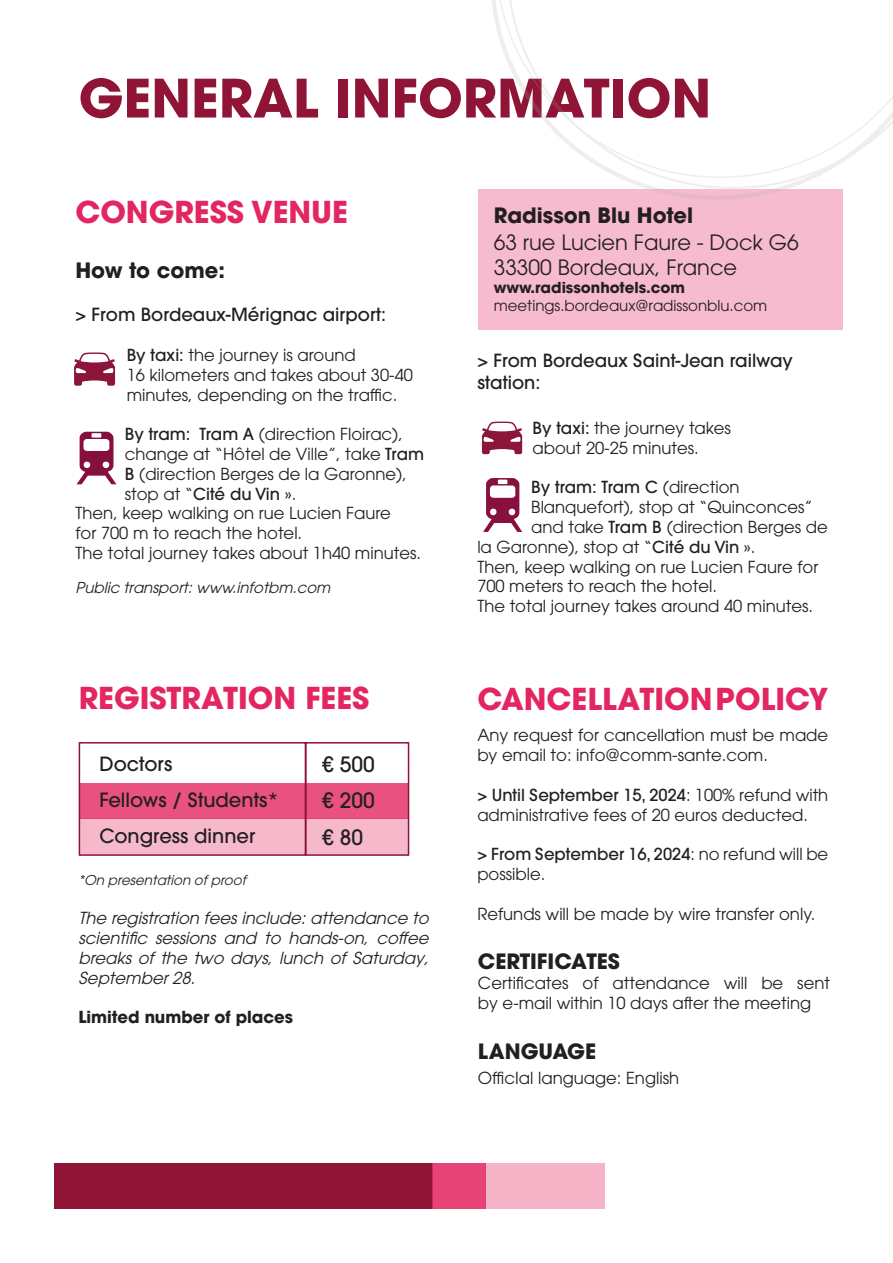
<style>
.page{position:relative;width:893px;height:1263px;background:#fff}
.page>*{position:absolute;margin:0;border:0;box-sizing:border-box;transform-origin:0 0}
.t1{font:700 52.5px "ITC Avant Garde Pro";color:#8f1436}
.t2{font:700 30px "ITC Avant Garde Pro";color:#e32661}
.t3{font:700 21px "ITC Avant Garde Pro";color:#231f20}
.t4{font:21px "ITC Avant Garde Pro";color:#231f20}
.t5{font:500 21px/36px "ITC Avant Garde Pro";color:#231f20}
.t6{font:500 19.5px "ITC Avant Garde Pro";color:#231f20}
.t7{font:500 18px/21.6px "ITC Avant Garde Pro";color:#231f20}
.t8{font:16.5px/19.8px "ITC Avant Garde Pro";color:#231f20}
.t9{font:italic 16.5px/19.8px "ITC Avant Garde Pro";color:#231f20;text-align:justify}
.t10{font:500 16.5px "ITC Avant Garde Pro";color:#231f20}
.t11{font:700 16.5px "ITC Avant Garde Pro";color:#231f20}
.t12{font:15px "ITC Avant Garde Pro";color:#231f20}
.t13{font:italic 15px "ITC Avant Garde Pro";color:#231f20}
.t14{font:700 15px "ITC Avant Garde Pro";color:#231f20}
.t15{font:italic 13.5px "ITC Avant Garde Pro";color:#231f20}
.s1{font-weight:500}
.s2{font-weight:400}
</style>
<div class="page">
<div style="left:478px;top:189px;width:365px;height:141px;background:#f6bbce"></div>
<div style="left:79px;top:819px;width:330px;height:36px;background:#f6b9cc"></div>
<div style="left:79px;top:783px;width:330px;height:36px;background:#e85180"></div>
<svg style="left:77px;top:432px;width:39px;height:52px"></svg>
<svg style="left:483px;top:478px;width:39px;height:54px"></svg>
<div style="left:79px;top:742px;width:227px;height:114px;border:2px solid #8f1436"></div>
<div style="left:305px;top:742px;width:104px;height:114px;border:2px solid #8f1436"></div>
<div style="left:54px;top:1163px;width:379px;height:46px;background:#8f1436"></div>
<div style="left:433px;top:1163px;width:53px;height:46px;background:#e64477"></div>
<div style="left:485px;top:1163px;width:120px;height:46px;background:#f5b3c7"></div>
<svg style="left:482px;top:421px;width:40px;height:33px"></svg>
<svg style="left:74px;top:352px;width:41px;height:34px"></svg>
<svg style="left:492px;top:0;width:401px;height:200px"></svg>
<p class="t1" style="left:79px;top:63px;width:634px">GENERAL INFORMATION</p>
<p class="t2" style="left:75px;top:192px;width:274px">CONGRESS VENUE</p>
<p class="t3" style="left:75px;top:256px;width:151px">How to come:</p>
<p class="t7" style="left:75px;top:304px;width:312px">&gt; From Bordeaux-Mérignac airport:</p>
<p class="t8" style="left:127px;top:345px;width:288px"><span class="s1">By taxi:</span> the journey is around<br>16 kilometers and takes about 30-40 minutes, depending on the traffic.</p>
<p class="t8" style="left:125px;top:424px;width:301px"><span class="s1">By tram: Tram A</span> (direction Floirac), change at “Hôtel de Ville”, take <span class="s1">Tram<br>B</span> (direction Berges de la Garonne), stop at “<span class="s1">Cité du Vin</span> ».</p>
<p class="t8" style="left:75px;top:503px;width:317px">Then, keep walking on rue Lucien Faure</p>
<p class="t8" style="left:75px;top:523px;width:228px">for 700 m to reach the hotel.</p>
<p class="t8" style="left:75px;top:543px;width:347px">The total journey takes about 1h40 minutes.</p>
<p class="t13" style="left:75px;top:579px;width:260px">Public transport:www.infotbm.com</p>
<p class="t3" style="left:494px;top:201px;width:201px">Radisson Blu Hotel</p>
<p class="t4" style="left:494px;top:229px;width:307px">63 rue Lucien Faure - Dock G6</p>
<p class="t4" style="left:494px;top:255px;width:245px">33300 Bordeaux, France</p>
<p class="t14" style="left:494px;top:278px;width:193px">www.radissonhotels.com</p>
<p class="t12" style="left:494px;top:297px;width:275px">meetings.bordeaux@radissonblu.com</p>
<p class="t7" style="left:477px;top:350px;width:317px">&gt; From Bordeaux Saint-Jean railway station:</p>
<p class="t8" style="left:532px;top:418px;width:200px"><span class="s1">By taxi:</span> the journey takes about 20-25 minutes.</p>
<p class="t10" style="left:531px;top:477px;width:210px">By tram: Tram C <span class="s2">(direction</span></p>
<p class="t8" style="left:531px;top:497px;width:283px">Blanquefort), stop at “Quinconces”</p>
<p class="t8" style="left:531px;top:517px;width:298px">and take <span class="s1">Tram B</span> (direction Berges de</p>
<p class="t8" style="left:477px;top:537px;width:280px">la Garonne), stop at “<span class="s1">Cité du Vin</span> ».</p>
<p class="t8" style="left:477px;top:556px;width:342px">Then, keep walking on rue Lucien Faure for</p>
<p class="t8" style="left:477px;top:576px;width:241px">700 meters to reach the hotel.</p>
<p class="t8" style="left:477px;top:596px;width:337px">The total journey takes around 40 minutes.</p>
<p class="t2" style="left:79px;top:678px;width:292px">REGISTRATION FEES</p>
<p class="t2" style="left:477px;top:679px;width:352px">CANCELLATION POLICY</p>
<p class="t8" style="left:477px;top:725px;width:352px">Any request for cancellation must be made by email to: info@comm-sante.com.</p>
<p class="t8" style="left:477px;top:785px;width:352px"><span class="s1">&gt; Until September 15, 2024</span>: 100% refund with administrative fees of 20 euros deducted.</p>
<p class="t8" style="left:477px;top:844px;width:353px"><span class="s1">&gt; From September 16, 2024</span>: no refund will be possible.</p>
<p class="t8" style="left:477px;top:903px;width:339px">Refunds will be made by wire transfer only.</p>
<p class="t5" style="left:322px;top:747px;width:54px">€ 500 € 200</p>
<p class="t5" style="left:322px;top:819px;width:43px">€ 80</p>
<p class="t6" style="left:99px;top:752px;width:75px">Doctors</p>
<p class="t6" style="left:99px;top:788px;width:181px">Fellows / Students*</p>
<p class="t6" style="left:99px;top:824px;width:157px">Congress dinner</p>
<p class="t15" style="left:78px;top:871px;width:172px">*On presentation ofproof</p>
<p class="t9" style="left:78px;top:908px;width:356px">The registration feesinclude:attendance to scientific sessions and to hands-on, coffee breaks of the two days, lunch of Saturday, September28.</p>
<p class="t11" style="left:78px;top:1006px;width:216px">Limited number of places</p>
<p class="t3" style="left:478px;top:947px;width:144px">CERTIFICATES</p>
<p class="t8" style="left:478px;top:973px;width:354px">Certificates of attendance will be sent by e-mail within 10 days after the meeting</p>
<p class="t3" style="left:478px;top:1037px;width:120px">LANGUAGE</p>
<p class="t8" style="left:478px;top:1068px;width:203px">OfficIal language: English</p>
</div>
